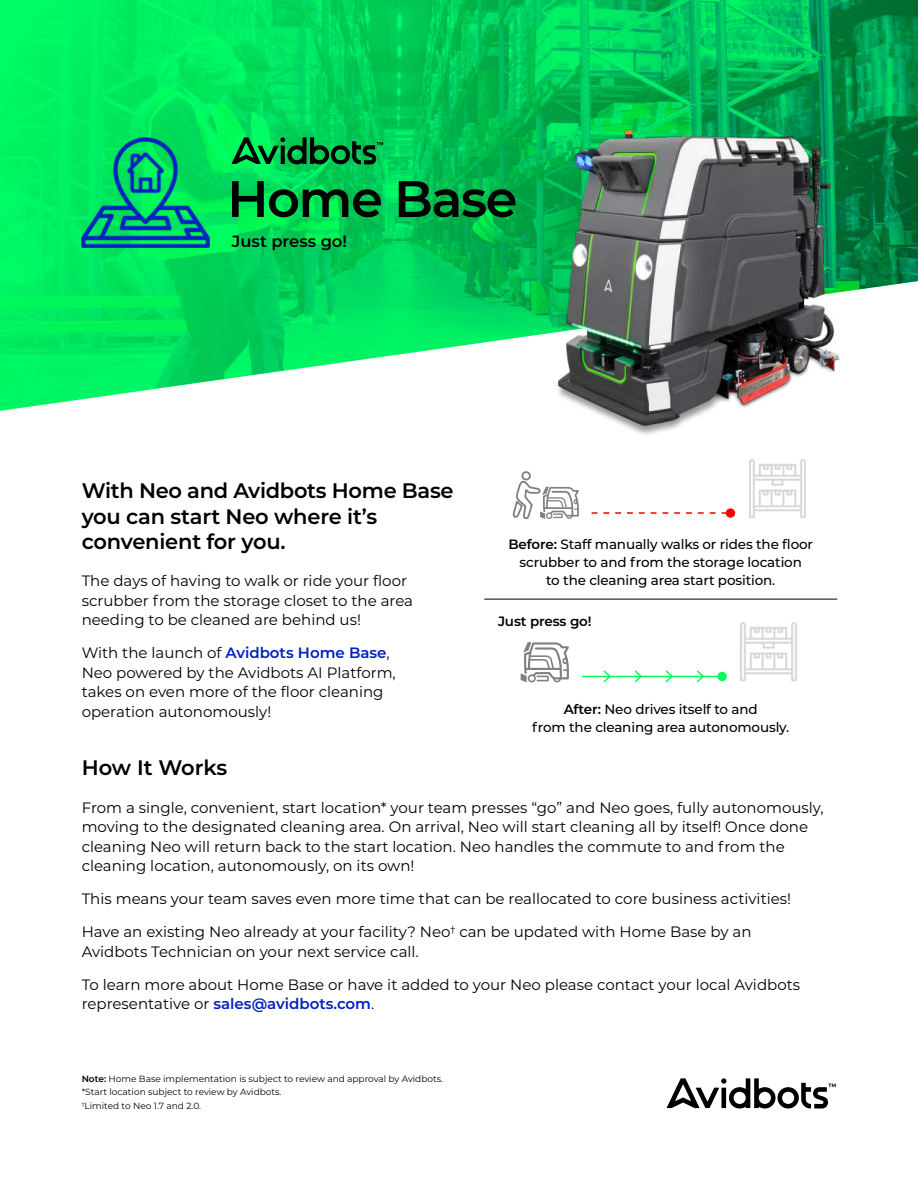
<style>
.page{position:relative;width:918px;height:1188px;background:#fff}
.page>*{position:absolute;margin:0;border:0;box-sizing:border-box;transform-origin:0 0}
.t1{font:600 51.15px "Montserrat";letter-spacing:-.03em;color:#000}
.t2{font:600 21px/25.2px "Montserrat";letter-spacing:-.015em;color:#000}
.t3{font:600 16.35px "Montserrat";color:#000}
.t4{font:15px/19.5px "Montserrat";color:#000}
.t5{font:500 13.5px/18px "Montserrat";letter-spacing:-.01em;color:#000;text-align:center}
.t6{font:600 13.5px "Montserrat";letter-spacing:-.01em;color:#000}
.t7{font:9px/13.5px "Montserrat";color:#000}
.s1{font-weight:600;color:#0020c2}
.s2{font-weight:600}
</style>
<div class="page">
<img style="left:0;top:0;width:918px;height:411px">
<img style="left:531px;top:114px;width:333px;height:321px">
<img style="left:82px;top:138px;width:127px;height:109px">
<hr style="left:484px;top:599px;width:353px;height:1px;background:#000">
<svg style="left:512px;top:471px;width:67px;height:49px"></svg>
<div style="left:727px;top:509px;width:7px;height:8px;background:#f00;border-radius:50%"></div>
<div style="left:726px;top:508px;width:9px;height:10px;border:2px solid #f00;border-radius:50%"></div>
<img style="left:749px;top:459px;width:57px;height:60px">
<svg style="left:592px;top:512px;width:135px;height:2px"></svg>
<img style="left:740px;top:622px;width:57px;height:60px">
<hr style="left:582px;top:676px;width:136px;height:1px;background:#00ff5c">
<div style="left:718px;top:673px;width:8px;height:7px;background:#00ff63;border-radius:50%"></div>
<div style="left:718px;top:672px;width:9px;height:9px;border:2px solid #00ff5c;border-radius:50%"></div>
<svg style="left:520px;top:642px;width:49px;height:41px"></svg>
<svg style="left:602px;top:670px;width:10px;height:13px"></svg>
<svg style="left:664px;top:670px;width:10px;height:13px"></svg>
<svg style="left:633px;top:670px;width:10px;height:13px"></svg>
<svg style="left:695px;top:670px;width:10px;height:13px"></svg>
<svg style="left:232px;top:137px;width:151px;height:27px;background:#008637"></svg>
<svg style="left:667px;top:1078px;width:169px;height:31px"></svg>
<h1 class="t1" style="left:227px;top:163px;width:292px">Home Base</h1>
<p class="t3" style="left:232px;top:230px;width:117px">Just press go!</p>
<h2 class="t2" style="left:82px;top:477px;width:373px">With Neo and Avidbots Home Base you can start Neo where it’s convenient for you.</h2>
<p class="t4" style="left:82px;top:571px;width:333px">The days of having to walk or ride your floor scrubber from the storage closet to the area needing to be cleaned are behind us!</p>
<p class="t4" style="left:82px;top:643px;width:316px">With the launch of <span class="s1">Avidbots Home Base</span>, Neo powered by the Avidbots AI Platform, takes on even more of the floor cleaning operation autonomously!</p>
<p class="t5" style="left:508px;top:535px;width:306px"><span class="s2">Before:</span> Staff manually walks or rides the floor scrubber to and from the storage location<br>to the cleaning area start position.</p>
<p class="t6" style="left:498px;top:612px;width:95px">Just press go!</p>
<p class="t5" style="left:532px;top:700px;width:259px"><span class="s2">After:</span> Neo drives itself to and<br>from the cleaning area autonomously.</p>
<h2 class="t2" style="left:82px;top:754px;width:147px">How It Works</h2>
<p class="t4" style="left:82px;top:797px;width:744px">From a single, convenient, start location* your team presses “go” and Neo goes, fully autonomously, moving to the designated cleaning area. On arrival, Neo will start cleaning all by itself! Once done cleaning Neo will return back to the start location. Neo handles the commute to and from the cleaning location, autonomously, on its own!</p>
<p class="t4" style="left:82px;top:888px;width:711px">This means your team saves even more time that can be reallocated to core business activities!</p>
<p class="t4" style="left:82px;top:921px;width:671px">Have an existing Neo already at your facility? Neo<sup>†</sup> can be updated with Home Base by an<br>Avidbots Technician on your next service call.</p>
<p class="t4" style="left:82px;top:974px;width:720px">To learn more about Home Base or have it added to your Neo please contact your local Avidbots representative or <span class="s1">sales@avidbots.com</span>.</p>
<p class="t7" style="left:82px;top:1071px;width:363px"><span class="s2">Note:</span> Home Base implementation is subject to review and approval by Avidbots. *Start location subject to review by Avidbots.<br><sup>†</sup>Limited to Neo 1.7 and 2.0.</p>
</div>
